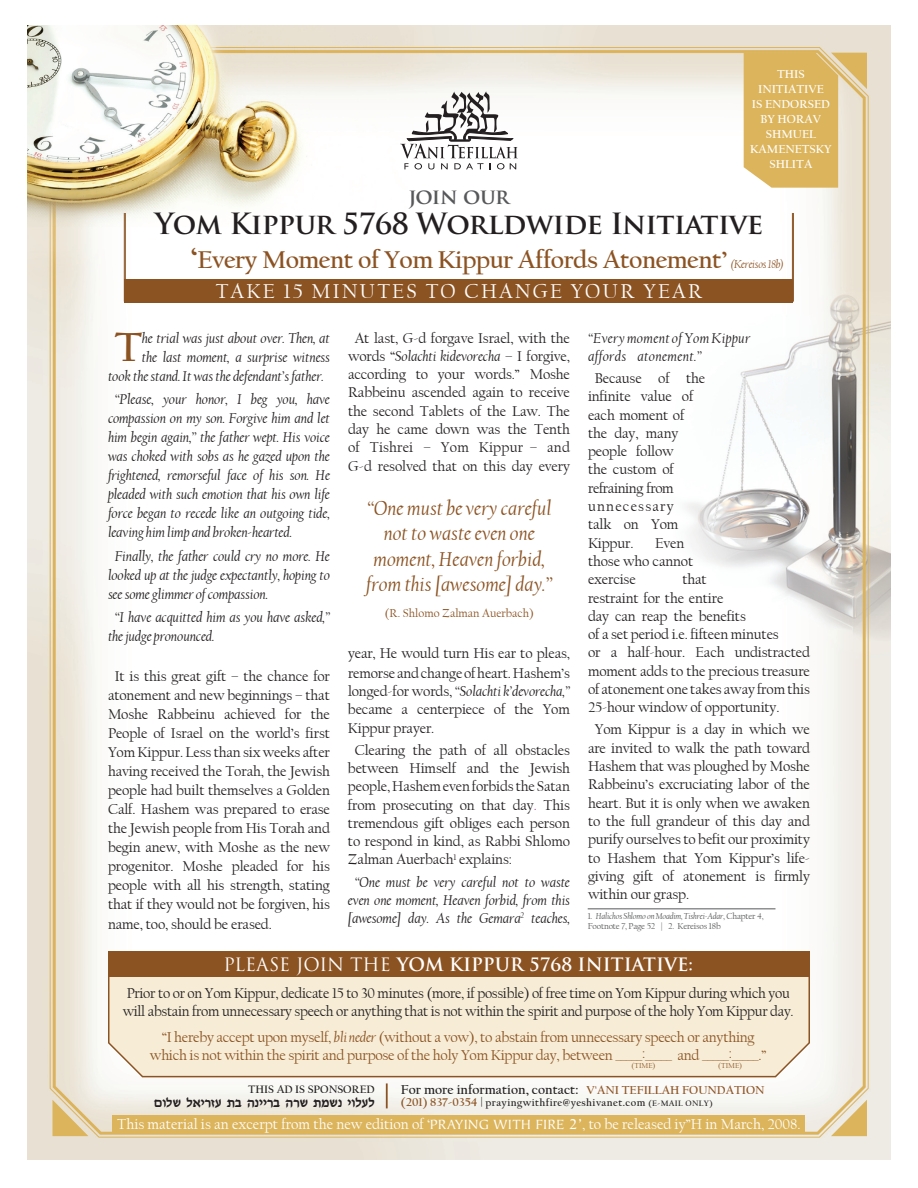
<style>
.page{position:relative;width:918px;height:1188px;background:#fff}
.page>*{position:absolute;margin:0;border:0;box-sizing:border-box;transform-origin:0 0}
.t1{font:700 42.45px "Californian FB";color:#8c5322}
.t2{font:700 28.5px "Trajan Pro";letter-spacing:-.02em;color:#231f20}
.t3{font:700 25.5px "Californian FB";letter-spacing:-.02em;color:#8c5322}
.t4{font:italic 21px/25.5px "Californian FB";color:#8c5322;text-align:center}
.t5{font:21px "Californian FB";letter-spacing:.1em;color:#fff}
.t6{font:700 21px "Trajan Pro";letter-spacing:-.03em;color:#57585a}
.t7{font:700 18px "Trajan Pro";color:#fff}
.t8{font:15px/18px "Californian FB";letter-spacing:-.02em;color:#231f20}
.t9{font:15px/18px "Californian FB";letter-spacing:-.02em;color:#8c5322;text-align:center}
.t10{font:15px "Californian FB";color:#fff}
.t11{font:14.85px/18.3px "Californian FB";letter-spacing:-.01em;color:#231f20;text-align:justify}
.t12{font:italic 14.85px/19px "Californian FB";letter-spacing:-.01em;color:#231f20;text-align:justify}
.t13{font:italic 14.85px/18.3px "Californian FB";letter-spacing:.02em;color:#231f20}
.t14{font:14.25px "David D Bold";color:#231f20}
.t15{font:700 13.5px "Californian FB";color:#231f20}
.t16{font:700 12px/15px "Californian FB";color:#fff;text-align:center}
.t17{font:12px "Californian FB";color:#8c5322}
.t18{font:italic 12px "Californian FB";letter-spacing:-.02em;color:#8c5322;scale:.94 1}
.t19{font:700 11.25px "Californian FB";color:#231f20}
.t20{font:700 10.5px "Californian FB";letter-spacing:.04em;color:#231f20}
.t21{font:9px/10.1px "Californian FB";letter-spacing:-.02em;color:#57585a}
.t22{font:7.5px "Californian FB";color:#8c5322}
.s1{font-size:31.5px}
.s2{font-style:italic}
.s3{color:#b9519f}
.s4{font-weight:400}
.s5{font-size:12px;color:#8c5322}
.s6{font-size:8.25px}
.s7{font-family:"Tiepolo Std"}
.s8{font-family:"Tiepolo Std";font-size:16.5px}
</style>
<div class="page">
<img style="left:27px;top:26px;width:864px;height:1133px">
<div style="left:124px;top:279px;width:670px;height:23px;background:#8c5322"></div>
<svg style="left:400px;top:92px;width:118px;height:77px"></svg>
<svg style="left:52px;top:1100px;width:36px;height:36px"></svg>
<svg style="left:831px;top:1100px;width:36px;height:36px"></svg>
<svg style="left:744px;top:53px;width:123px;height:135px;background:#dfbd73"></svg>
<svg style="left:107px;top:950px;width:704px;height:128px;background:#f4e9d3"></svg>
<div style="left:108px;top:951px;width:702px;height:25px;background:#8c5322"></div>
<hr style="left:125px;top:213px;width:1px;height:89px;background:#8c5322">
<hr style="left:124px;top:213px;width:1px;height:89px;background:#8c5322">
<hr style="left:793px;top:213px;width:1px;height:89px;background:#8c5322">
<hr style="left:792px;top:213px;width:1px;height:89px;background:#8c5322">
<div style="left:113px;top:1116px;width:692px;height:17px;background:#dcb45b"></div>
<hr style="left:588px;top:909px;width:188px;height:1px;background:#57585a">
<hr style="left:386px;top:1083px;width:2px;height:25px;background:#8c5322">
<p class="t16" style="left:750px;top:67px;width:83px">This initiative<br>is endorsed by HoRav<br>Shmuel<br>Kamenetsky shlita</p>
<h3 class="t6" style="left:408px;top:183px;width:103px">join our</h3>
<h2 class="t2" style="left:155px;top:206px;width:610px">Yom Kippur 5768 Worldwide Initiative</h2>
<h3 class="t3" style="left:190px;top:245px;width:540px"><span class="s1">‘</span>Every Moment of Yom Kippur Affords Atonement’</h3>
<h3 class="t5" style="left:216px;top:279px;width:31px">Take</h3>
<h3 class="t5" style="left:284px;top:279px;width:108px">15 minutes</h3>
<h3 class="t5" style="left:426px;top:279px;width:56px">t o cha</h3>
<h3 class="t5" style="left:515px;top:279px;width:145px">nge your year</h3>
<p class="t18" style="left:731px;top:258px;width:58px">(Kereisos 18b)</p>
<h1 class="t1" style="left:115px;top:323px;width:29px">T</h1>
<p class="t12" style="left:142px;top:328px;width:190px">he trial was just about over. Then, at</p>
<p class="t12" style="left:142px;top:348px;width:190px">the last moment, a surprise witness</p>
<p class="t12" style="left:108px;top:367px;width:217px">took the stand. It was the defendant’s father.</p>
<p class="t12" style="left:108px;top:390px;width:224px;text-indent:7px">“Please, your honor, I beg you, have compassion on my son. Forgive him and let him begin again,” the father wept. His voice was choked with sobs as he gazed upon the frightened, remorseful face of his son. He pleaded with such emotion that his own life force began to recede like an outgoing tide, leaving him limp and broken-hearted.</p>
<p class="t12" style="left:108px;top:547px;width:224px;text-indent:7px">Finally, the father could cry no more. He looked up at the judge expectantly, hoping to see some glimmer of compassion.</p>
<p class="t12" style="left:108px;top:608px;width:223px;text-indent:7px">“I have acquitted him as you have asked,” the judge pronounced.</p>
<p class="t11" style="left:108px;top:667px;width:224px;line-height:19px;text-indent:7px">It is this great gift – the chance for atonement and new beginnings – that Moshe Rabbeinu achieved for the People of Israel on the world’s first Yom Kippur. Less than six weeks after having received the Torah, the Jewish people had built themselves a Golden Calf. Hashem was prepared to erase the Jewish people from His Torah and begin anew, with Moshe as the new progenitor. Moshe pleaded for his people with all his strength, stating that if they would not be forgiven, his name, too, should be erased.</p>
<p class="t11" style="left:348px;top:329px;width:224px;text-align:center">At last, G-d forgave Israel, with the words “<span class="s2">Solachti kidevorecha</span> – I forgive, according to your words.” Moshe Rabbeinu ascended again to receive the second Tablets of the Law. The day he came down was the Tenth of Tishrei – Yom Kippur – and G-d resolved that on this day every</p>
<h3 class="t4" style="left:366px;top:496px;width:188px">“One must be very careful not to waste even one moment, Heaven forbid, from this [awesome] day.”</h3>
<p class="t17" style="left:385px;top:606px;width:150px">(R. Shlomo Zalman Auerbach)</p>
<p class="t11" style="left:348px;top:644px;width:224px">year, He would turn His ear to pleas, remorse and change of heart. Hashem’s longed-for words, <span class="s2">“Solachti k’devorecha,” </span>became a centerpiece of the Yom Kippur prayer.</p>
<p class="t11" style="left:348px;top:741px;width:224px;text-indent:7px">Clearing the path of all obstacles between Himself and the Jewish people, Hashem even forbids the Satan from prosecuting on that day<span class="s3">.</span> This tremendous gift obliges each person to respond in kind, as Rabbi Shlomo Zalman Auerbach<sup>1</sup> explains:</p>
<p class="t12" style="left:348px;top:873px;width:224px;line-height:18.3px;text-align:center">“One must be very careful not to waste even one moment, Heaven forbid, from this [awesome] day. As the Gemara<sup>2</sup> teaches,</p>
<p class="t13" style="left:588px;top:329px;width:164px">“Every moment of Yom Kippur affords atonement.”</p>
<p class="t11" style="left:588px;top:369px;width:119px;text-align:left;text-indent:7px">Because of the infinite value of each moment of the day, many people follow<br>the custom of refraining from unnecessary<br>talk on Yom<br>Kippur.</p>
<p class="t11" style="left:588px;top:534px;width:107px;text-align:left;text-indent:67px">Even those who cannot exercise</p>
<p class="t11" style="left:588px;top:570px;width:223px;text-align:left;text-indent:94px">that<br>restraint for the entire<br>day can reap the benefits<br>of a set period i.e. fifteen minutes<br>or a half-hour. Each undistracted moment adds to the precious treasure of atonement one takes away from this<br>25-hour window of opportunity.</p>
<p class="t11" style="left:588px;top:721px;width:224px;text-indent:7px">Yom Kippur is a day in which we are invited to walk the path toward Hashem that was ploughed by Moshe Rabbeinu’s excruciating labor of the heart. But it is only when we awaken to the full grandeur of this day and purify ourselves to befit our proximity to Hashem that Yom Kippur’s life&shy;giving gift of atonement is firmly within our grasp.</p>
<p class="t21" style="left:588px;top:911px;width:177px">1. <span class="s2">Halichos Shlomo on Moadim, Tishrei-Adar</span>, Chapter 4,<br>Footnote 7, Page 52 | 2. Kereisos 18b</p>
<p class="t7" style="left:223px;top:953px;width:471px"><span class="s4">PLEASE JOIN THE</span> YOM KIPPUR 5768 INITIATIVE:</p>
<p class="t8" style="left:123px;top:984px;width:672px">Prior to or on Yom Kippur, dedicate 15 to 30 minutes (more, if possible) of free time on Yom Kippur during which you will abstain from unnecessary speech or anything that is not within the spirit and purpose of the holy Yom Kippur day.</p>
<p class="t9" style="left:150px;top:1028px;width:618px">“I hereby accept upon myself, <span class="s2">bli neder</span> (without a vow), to abstain from unnecessary speech or anything which is not within the spirit and purpose of the holy Yom Kippur day, between _____:_____ and _____:_____.”</p>
<p class="t22" style="left:632px;top:1062px;width:9px">(time</p>
<p class="t22" style="left:653px;top:1062px;width:4px">)</p>
<p class="t22" style="left:718px;top:1062px;width:9px">(time</p>
<p class="t22" style="left:739px;top:1062px;width:4px">)</p>
<p class="t19" style="left:248px;top:1083px;width:128px">This ad is sponsored</p>
<p class="t14" style="left:154px;top:1095px;width:222px">OUKA KTHRZG ,C VBHHRC VRA ,NAB HUKGK</p>
<p class="t15" style="left:401px;top:1082px;width:365px">For more information, contact: <span class="s5">V'Ani Tefillah Foundation</span></p>
<p class="t20" style="left:401px;top:1097px;width:313px"><span class="s5">(201) 837-0354</span> | prayingwithfire@yeshivanet.com <span class="s6">(e-mail only)</span></p>
<p class="t10" style="left:117px;top:1115px;width:685px">This material is an excerpt from the new edition of ‘<span class="s7">PRAYING WITH FIRE</span> <span class="s8">2’</span>, to be released iy”H in March, 2008.</p>
</div>
